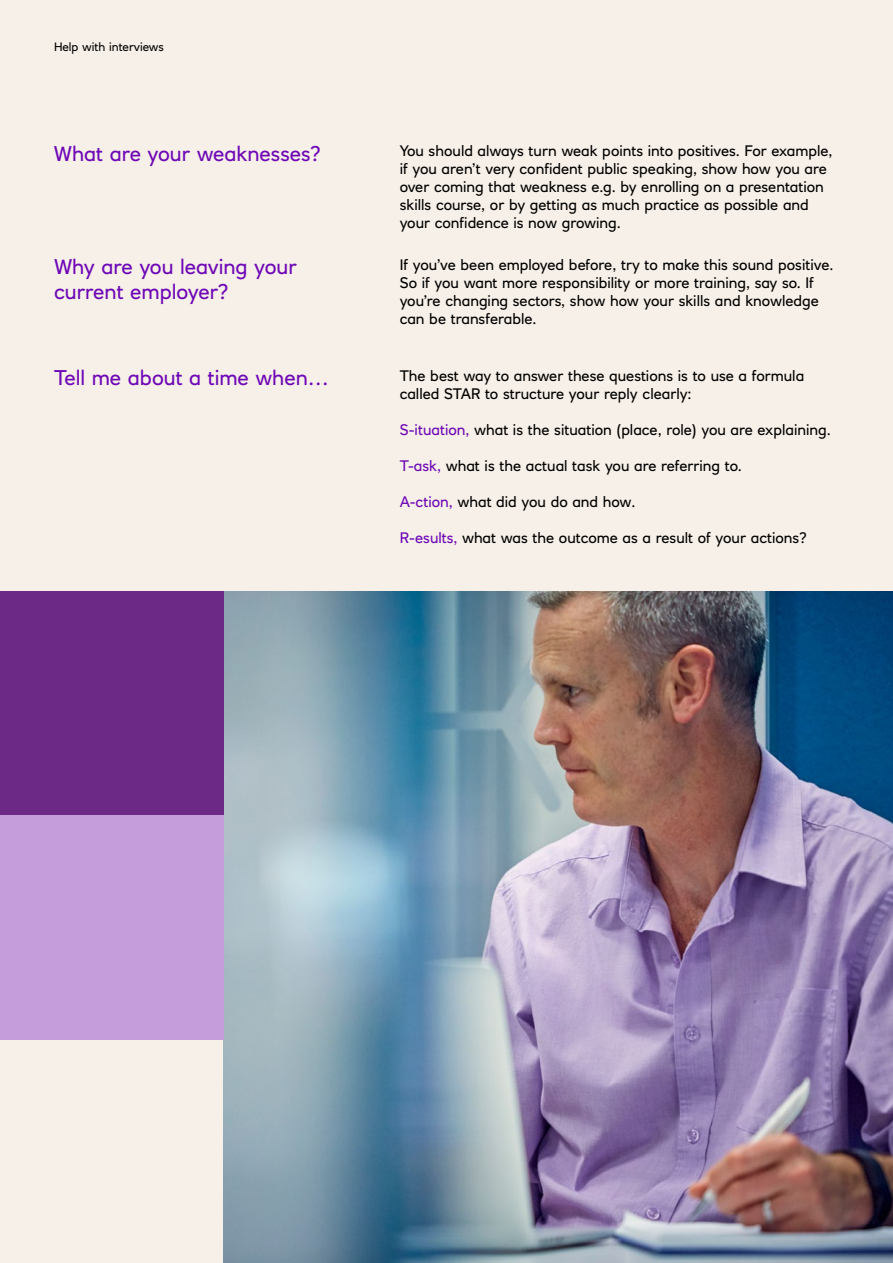
<style>
.page{position:relative;width:893px;height:1263px;background:#f6f0e8}
.page>*{position:absolute;margin:0;border:0;box-sizing:border-box;transform-origin:0 0}
.t1{font:21px/25.2px "RN House Sans";color:#6e07b6}
.t2{font:15px/18px "RN House Sans";color:#000}
.t3{font:12px "RN House Sans";color:#000}
.s1{color:#6e07b6}
</style>
<div class="page">
<img style="left:224px;top:592px;width:669px;height:671px">
<div style="left:0;top:815px;width:224px;height:224px;background:#c59dda"></div>
<div style="left:0;top:592px;width:224px;height:223px;background:#6c2985"></div>
<p class="t3" style="left:54px;top:40px;width:111px">Help with interviews</p>
<h1 class="t1" style="left:54px;top:141px;width:269px">What are your weaknesses?</h1>
<h1 class="t1" style="left:54px;top:254px;width:244px">Why are you leaving your current employer?</h1>
<p class="t2" style="left:400px;top:142px;width:434px">You should always turn weak points into positives. For example, if you aren’t very confident public speaking, show how you are over coming that weakness e.g. by enrolling on a presentation skills course, or by getting as much practice as possible and your confidence is now growing.</p>
<p class="t2" style="left:400px;top:255px;width:435px">If you’ve been employed before, try to make this sound positive.<br>So if you want more responsibility or more training, say so. If you’re changing sectors, show how your skills and knowledge can be transferable.</p>
<h1 class="t1" style="left:54px;top:365px;width:276px">Tell me about a time when…</h1>
<p class="t2" style="left:400px;top:366px;width:406px">The best way to answer these questions is to use a formula called STAR to structure your reply clearly:</p>
<p class="t2" style="left:400px;top:420px;width:432px"><span class="s1">S-ituation,</span> what is the situation (place, role) you are explaining.</p>
<p class="t2" style="left:400px;top:456px;width:343px"><span class="s1">T-ask,</span> what is the actual task you are referring to.</p>
<p class="t2" style="left:400px;top:492px;width:237px"><span class="s1">A-ction,</span> what did you do and how.</p>
<p class="t2" style="left:400px;top:528px;width:409px"><span class="s1">R-esults,</span> what was the outcome as a result of your actions?</p>
</div>
